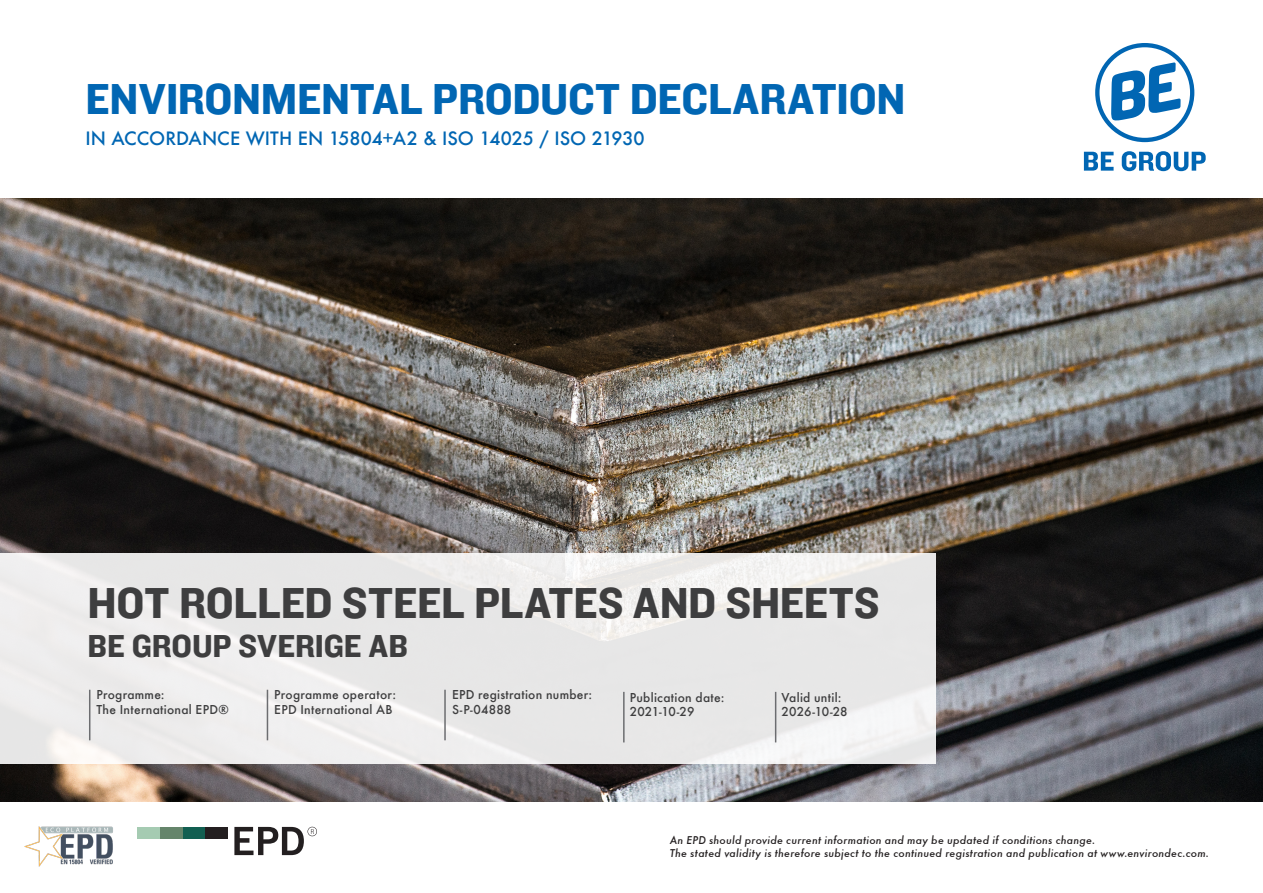
<style>
.page{position:relative;width:1263px;height:893px;background:#fff}
.page>*{position:absolute;margin:0;border:0;box-sizing:border-box;transform-origin:0 0}
.t1{font:45px "Knockout HTF51 Middleweight";letter-spacing:-.01em;color:#0166b3}
.t2{font:45px "Knockout HTF51 Middleweight";letter-spacing:-.005em;color:#3e3e3f}
.t3{font:33px "Knockout HTF51 Middleweight";letter-spacing:-.005em;color:#3e3e3f}
.t4{font:500 18px "Futura";color:#0166b3}
.t5{font:500 12px/14.4px "Futura";letter-spacing:.02em;color:#3e3e3f}
.t6{font:italic 500 10.5px/13.5px "Futura";letter-spacing:.025em;color:#231f20}
</style>
<div class="page">
<svg style="left:1084px;top:151px;width:122px;height:20px"></svg>
<svg style="left:1095px;top:43px;width:99px;height:99px"></svg>
<img style="left:0;top:198px;width:1263px;height:604px">
<div style="left:0;top:553px;width:935px;height:211px;background:linear-gradient(to bottom,#ebeae9,#ecebec)"></div>
<hr style="left:89px;top:690px;width:1px;height:50px;background:#6c6d70">
<hr style="left:267px;top:690px;width:1px;height:50px;background:#6c6d70">
<hr style="left:444px;top:690px;width:2px;height:50px;background:#6c6d70">
<hr style="left:623px;top:692px;width:2px;height:50px;background:#6c6d70">
<hr style="left:775px;top:692px;width:1px;height:50px;background:#6c6d70">
<img style="left:24px;top:826px;width:89px;height:41px">
<div style="left:183px;top:827px;width:22px;height:11px;background:#125f51"></div>
<div style="left:160px;top:827px;width:23px;height:11px;background:#65856b"></div>
<div style="left:137px;top:827px;width:23px;height:11px;background:#a5cbb2"></div>
<div style="left:205px;top:827px;width:23px;height:11px;background:#231f20"></div>
<svg style="left:234px;top:827px;width:83px;height:28px"></svg>
<p class="t1" style="left:85px;top:75px;width:821px">ENVIRONMENTAL PRODUCT DECLARATION</p>
<p class="t4" style="left:85px;top:126px;width:561px">IN ACCORDANCE WITH EN 15804+A2 &amp; ISO 14025 / ISO 21930</p>
<p class="t2" style="left:88px;top:579px;width:793px">HOT ROLLED STEEL PLATES AND SHEETS</p>
<p class="t3" style="left:88px;top:629px;width:322px">BE GROUP SVERIGE AB</p>
<p class="t5" style="left:97px;top:687px;width:70px">Programme:</p>
<p class="t5" style="left:97px;top:702px;width:134px">The International EPD®</p>
<p class="t5" style="left:274px;top:687px;width:123px">Programme operator:</p>
<p class="t5" style="left:274px;top:702px;width:120px">EPD International AB</p>
<p class="t5" style="left:452px;top:687px;width:142px">EPD registration number:<br>S-P-04888</p>
<p class="t5" style="left:630px;top:690px;width:96px">Publication date:</p>
<p class="t5" style="left:630px;top:704px;width:66px">2021-10-29</p>
<p class="t5" style="left:782px;top:690px;width:68px">Valid until:<br>2026-10-28</p>
<p class="t6" style="left:670px;top:833px;width:541px">An EPD should provide current information and may be updated if conditions change.<br>The stated validity is therefore subject to the continued registration and publication at www.environdec.com.</p>
</div>
